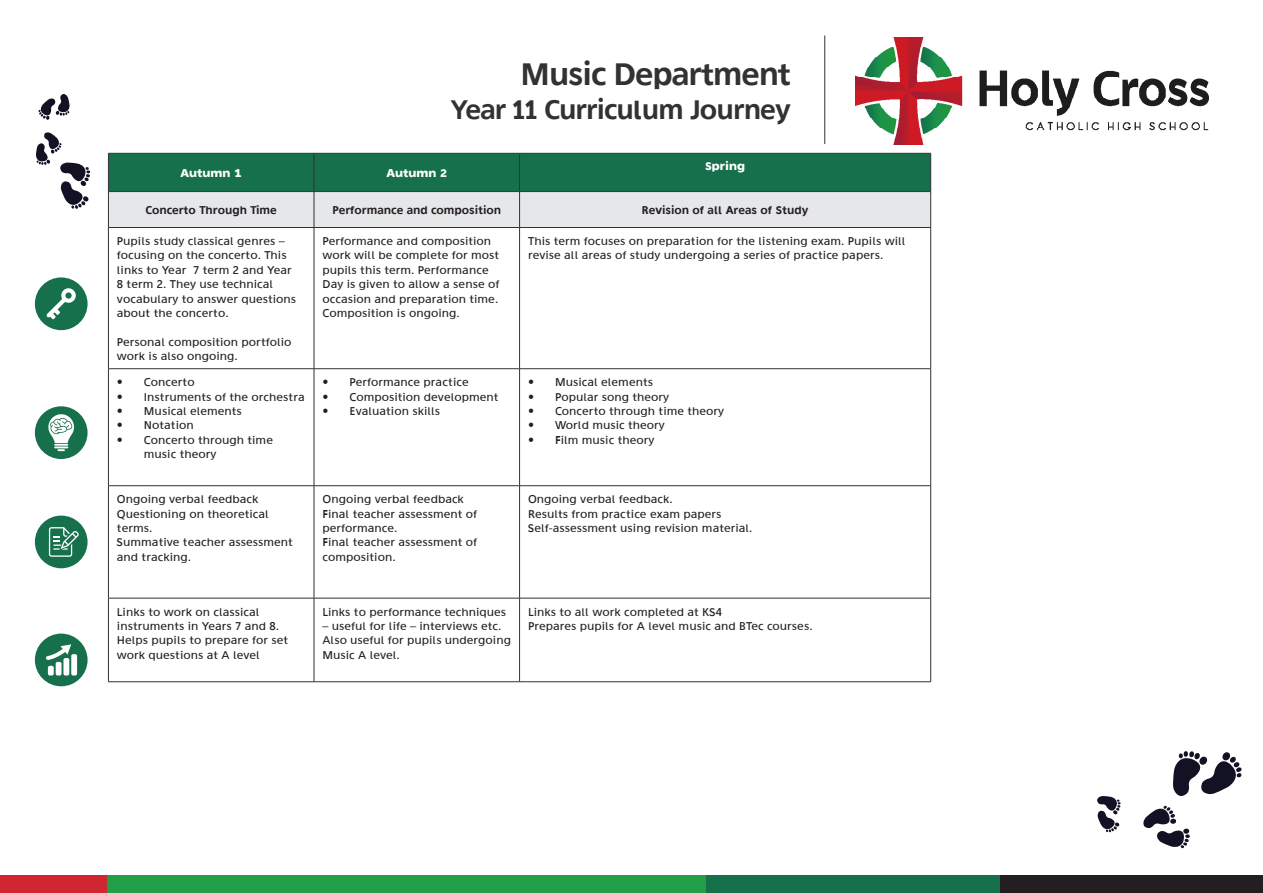
<style>
.page{position:relative;width:1263px;height:893px;background:#fff}
.page>*{position:absolute;margin:0;border:0;box-sizing:border-box;transform-origin:0 0}
.t1{font:33px "Agan S65";letter-spacing:-.03em;color:#333233}
.t2{font:28.5px "Agan S65";letter-spacing:-.03em;color:#333233}
.t3{font:12px/14.4px "Agan S55";color:#231f20}
.t4{font:12px "Agan S65";color:#231f20}
.t5{font:12px "Agan S75";color:#fff}
</style>
<div class="page">
<img style="left:855px;top:37px;width:354px;height:107px">
<hr style="left:824px;top:36px;width:1px;height:108px;background:#333233">
<div style="left:879px;top:876px;width:384px;height:17px;background:#231f20"></div>
<div style="left:630px;top:876px;width:370px;height:17px;background:#17704c"></div>
<div style="left:58px;top:876px;width:647px;height:17px;background:#219f48"></div>
<div style="left:0;top:876px;width:106px;height:17px;background:#cf2631"></div>
<svg style="left:109px;top:154px;width:821px;height:73px;background:#7ba998"></svg>
<hr style="left:108px;top:153px;width:206px;height:1px;background:#333233">
<hr style="left:108px;top:153px;width:1px;height:38px;background:#333233">
<hr style="left:314px;top:153px;width:206px;height:1px;background:#333233">
<hr style="left:314px;top:153px;width:1px;height:38px;background:#333233">
<hr style="left:520px;top:153px;width:411px;height:1px;background:#333233">
<hr style="left:519px;top:153px;width:1px;height:38px;background:#333233">
<hr style="left:930px;top:153px;width:1px;height:38px;background:#333233">
<hr style="left:108px;top:191px;width:206px;height:1px;background:#333233">
<hr style="left:108px;top:192px;width:1px;height:35px;background:#333233">
<hr style="left:314px;top:191px;width:206px;height:1px;background:#333233">
<hr style="left:314px;top:192px;width:1px;height:35px;background:#333233">
<hr style="left:520px;top:191px;width:411px;height:1px;background:#333233">
<hr style="left:519px;top:192px;width:1px;height:35px;background:#333233">
<hr style="left:930px;top:192px;width:1px;height:35px;background:#333233">
<hr style="left:108px;top:227px;width:206px;height:1px;background:#333233">
<hr style="left:108px;top:228px;width:1px;height:141px;background:#333233">
<hr style="left:314px;top:227px;width:206px;height:1px;background:#333233">
<hr style="left:314px;top:228px;width:1px;height:141px;background:#333233">
<hr style="left:520px;top:227px;width:411px;height:1px;background:#333233">
<hr style="left:519px;top:228px;width:1px;height:141px;background:#333233">
<hr style="left:930px;top:228px;width:1px;height:141px;background:#333233">
<hr style="left:108px;top:368px;width:206px;height:1px;background:#333233">
<hr style="left:108px;top:369px;width:1px;height:116px;background:#333233">
<hr style="left:314px;top:368px;width:206px;height:1px;background:#333233">
<hr style="left:314px;top:369px;width:1px;height:116px;background:#333233">
<hr style="left:520px;top:368px;width:411px;height:1px;background:#333233">
<hr style="left:519px;top:369px;width:1px;height:116px;background:#333233">
<hr style="left:930px;top:369px;width:1px;height:116px;background:#333233">
<hr style="left:108px;top:485px;width:206px;height:1px;background:#333233">
<hr style="left:108px;top:486px;width:1px;height:112px;background:#333233">
<hr style="left:314px;top:485px;width:206px;height:1px;background:#333233">
<hr style="left:314px;top:486px;width:1px;height:112px;background:#333233">
<hr style="left:520px;top:485px;width:411px;height:1px;background:#333233">
<hr style="left:519px;top:486px;width:1px;height:112px;background:#333233">
<hr style="left:930px;top:486px;width:1px;height:112px;background:#333233">
<hr style="left:108px;top:598px;width:206px;height:1px;background:#333233">
<hr style="left:108px;top:598px;width:1px;height:84px;background:#333233">
<hr style="left:314px;top:598px;width:206px;height:1px;background:#333233">
<hr style="left:314px;top:598px;width:1px;height:84px;background:#333233">
<hr style="left:520px;top:598px;width:411px;height:1px;background:#333233">
<hr style="left:519px;top:598px;width:1px;height:84px;background:#333233">
<hr style="left:930px;top:598px;width:1px;height:84px;background:#333233">
<hr style="left:108px;top:681px;width:206px;height:1px;background:#333233">
<hr style="left:314px;top:681px;width:206px;height:1px;background:#333233">
<hr style="left:520px;top:681px;width:411px;height:1px;background:#333233">
<div style="left:35px;top:277px;width:53px;height:53px;background:#17704c;border-radius:50%"></div>
<svg style="left:46px;top:288px;width:30px;height:31px"></svg>
<div style="left:35px;top:406px;width:53px;height:53px;background:#17704c;border-radius:50%"></div>
<svg style="left:48px;top:414px;width:26px;height:37px"></svg>
<div style="left:35px;top:516px;width:53px;height:52px;background:#17704c;border-radius:50%"></div>
<svg style="left:49px;top:527px;width:30px;height:30px"></svg>
<div style="left:35px;top:634px;width:53px;height:52px;background:#17704c;border-radius:50%"></div>
<svg style="left:46px;top:644px;width:31px;height:31px"></svg>
<svg style="left:1173px;top:751px;width:69px;height:45px"></svg>
<svg style="left:1143px;top:806px;width:47px;height:42px"></svg>
<svg style="left:36px;top:132px;width:54px;height:77px"></svg>
<svg style="left:38px;top:94px;width:32px;height:26px"></svg>
<svg style="left:1097px;top:796px;width:24px;height:36px"></svg>
<p class="t1" style="left:521px;top:56px;width:272px">Music Department</p>
<p class="t2" style="left:451px;top:94px;width:342px">Year 11 Curriculum Journey</p>
<p class="t5" style="left:181px;top:166px;width:63px">Autumn 1</p>
<p class="t5" style="left:386px;top:166px;width:62px">Autumn 2</p>
<p class="t5" style="left:705px;top:159px;width:41px">Spring</p>
<p class="t4" style="left:145px;top:203px;width:133px">Concerto Through Time</p>
<p class="t4" style="left:332px;top:203px;width:170px">Performance and composition</p>
<p class="t4" style="left:642px;top:203px;width:168px">Revision of all Areas of Study</p>
<p class="t3" style="left:117px;top:234px;width:181px">Pupils study classical genres – focusing on the concerto. This links to Year 7 term 2 and Year<br>8 term 2. They use technical vocabulary to answer questions about the concerto.</p>
<p class="t3" style="left:117px;top:335px;width:176px">Personal composition portfolio work is also ongoing.</p>
<p class="t3" style="left:322px;top:234px;width:178px">Performance and composition work will be complete for most pupils this term. Performance<br>Day is given to allow a sense of occasion and preparation time.</p>
<p class="t3" style="left:322px;top:306px;width:139px">Composition is ongoing.</p>
<p class="t3" style="left:528px;top:234px;width:379px">This term focuses on preparation for the listening exam. Pupils will revise all areas of study undergoing a series of practice papers.</p>
<p class="t3" style="left:117px;top:375px;width:79px">• Concerto</p>
<p class="t3" style="left:117px;top:390px;width:189px">• Instruments of the orchestra</p>
<p class="t3" style="left:117px;top:404px;width:127px">• Musical elements</p>
<p class="t3" style="left:117px;top:418px;width:78px">• Notation</p>
<p class="t3" style="left:144px;top:433px;width:131px;text-indent:-27px">• Concerto through time music theory</p>
<p class="t3" style="left:117px;top:492px;width:143px">Ongoing verbal feedback</p>
<p class="t3" style="left:117px;top:507px;width:154px">Questioning on theoretical terms.</p>
<p class="t3" style="left:117px;top:535px;width:177px">Summative teacher assessment and tracking.</p>
<p class="t3" style="left:117px;top:605px;width:164px">Links to work on classical instruments in Years 7 and 8.</p>
<p class="t3" style="left:117px;top:633px;width:173px">Helps pupils to prepare for set work questions at A level</p>
<p class="t3" style="left:322px;top:375px;width:148px">• Performance practice</p>
<p class="t3" style="left:322px;top:390px;width:178px">• Composition development</p>
<p class="t3" style="left:322px;top:404px;width:119px">• Evaluation skills</p>
<p class="t3" style="left:528px;top:375px;width:127px">• Musical elements</p>
<p class="t3" style="left:528px;top:390px;width:143px">• Popular song theory</p>
<p class="t3" style="left:528px;top:404px;width:198px">• Concerto through time theory</p>
<p class="t3" style="left:528px;top:418px;width:138px">• World music theory</p>
<p class="t3" style="left:528px;top:433px;width:128px">• Film music theory</p>
<p class="t3" style="left:322px;top:492px;width:143px">Ongoing verbal feedback</p>
<p class="t3" style="left:322px;top:507px;width:156px">Final teacher assessment of performance.</p>
<p class="t3" style="left:322px;top:535px;width:156px">Final teacher assessment of composition.</p>
<p class="t3" style="left:322px;top:605px;width:185px">Links to performance techniques</p>
<p class="t3" style="left:322px;top:619px;width:181px">– useful for life – interviews etc.</p>
<p class="t3" style="left:322px;top:633px;width:190px">Also useful for pupils undergoing<br>Music A level.</p>
<p class="t3" style="left:528px;top:492px;width:146px">Ongoing verbal feedback.</p>
<p class="t3" style="left:528px;top:507px;width:195px">Results from practice exam papers</p>
<p class="t3" style="left:528px;top:521px;width:226px">Self-assessment using revision material.</p>
<p class="t3" style="left:528px;top:605px;width:196px">Links to all work completed at KS4</p>
<p class="t3" style="left:528px;top:619px;width:286px">Prepares pupils for A level music and BTec courses.</p>
</div>
